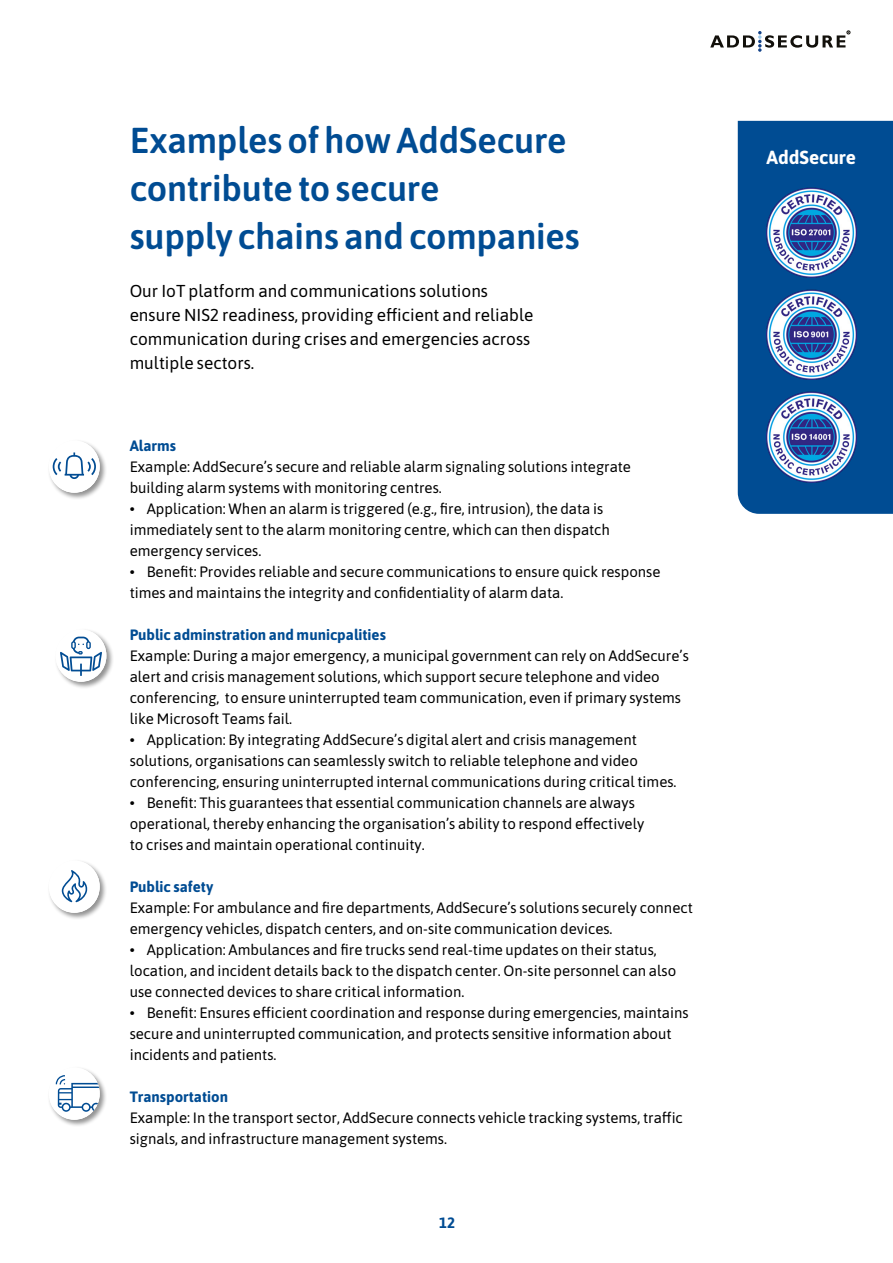
<style>
.page{position:relative;width:893px;height:1263px;background:#fff}
.page>*{position:absolute;margin:0;border:0;box-sizing:border-box;transform-origin:0 0}
.t1{font:600 36px/48px "Asap";letter-spacing:-.005em;color:#004c93}
.t2{font:700 18.9px "Asap";color:#fff}
.t3{font:17.25px/24px "Asap";color:#000}
.t4{font:15px/21px "Asap";color:#000}
.t5{font:700 15px "Asap";color:#004c93}
</style>
<div class="page">
<div style="left:47px;top:1066px;width:60px;height:61px;background:#000;opacity:.43"></div>
<svg style="left:49px;top:1067px;width:51px;height:53px"></svg>
<div style="left:47px;top:439px;width:60px;height:61px;background:#000;opacity:.43"></div>
<svg style="left:49px;top:440px;width:51px;height:53px"></svg>
<div style="left:47px;top:859px;width:60px;height:61px;background:#000;opacity:.43"></div>
<svg style="left:49px;top:860px;width:51px;height:53px"></svg>
<div style="left:54px;top:628px;width:60px;height:61px;background:#000;opacity:.43"></div>
<svg style="left:56px;top:629px;width:50px;height:53px"></svg>
<div style="left:738px;top:121px;width:155px;height:393px;background:#004c93"></div>
<img style="left:766px;top:391px;width:90px;height:91px">
<img style="left:766px;top:187px;width:90px;height:91px">
<img style="left:766px;top:289px;width:90px;height:91px">
<svg style="left:710px;top:31px;width:140px;height:21px"></svg>
<h1 class="t1" style="left:130px;top:114px;width:452px">Examples of how AddSecure contribute to secure<br>supply chains and companies</h1>
<p class="t3" style="left:130px;top:278px;width:405px">Our IoT platform and communications solutions ensure NIS2 readiness, providing efficient and reliable communication during crises and emergencies across multiple sectors.</p>
<p class="t5" style="left:130px;top:435px;width:48px">Alarms</p>
<p class="t4" style="left:130px;top:455px;width:503px">Example: AddSecure’s secure and reliable alarm signaling solutions integrate building alarm systems with monitoring centres.</p>
<p class="t4" style="left:130px;top:497px;width:482px">• Application: When an alarm is triggered (e.g., fire, intrusion), the data is immediately sent to the alarm monitoring centre, which can then dispatch emergency services.</p>
<p class="t4" style="left:130px;top:560px;width:532px">• Benefit: Provides reliable and secure communications to ensure quick response times and maintains the integrity and confidentiality of alarm data.</p>
<p class="t5" style="left:130px;top:624px;width:258px">Public adminstration and municpalities</p>
<p class="t4" style="left:130px;top:644px;width:561px">Example: During a major emergency, a municipal government can rely on AddSecure’s alert and crisis management solutions, which support secure telephone and video conferencing, to ensure uninterrupted team communication, even if primary systems like Microsoft Teams fail.</p>
<p class="t4" style="left:130px;top:728px;width:548px">• Application: By integrating AddSecure’s digital alert and crisis management solutions, organisations can seamlessly switch to reliable telephone and video conferencing, ensuring uninterrupted internal communications during critical times.</p>
<p class="t4" style="left:130px;top:791px;width:516px">• Benefit: This guarantees that essential communication channels are always operational, thereby enhancing the organisation’s ability to respond effectively to crises and maintain operational continuity.</p>
<p class="t5" style="left:130px;top:876px;width:85px">Public safety</p>
<p class="t4" style="left:130px;top:896px;width:565px">Example: For ambulance and fire departments, AddSecure’s solutions securely connect emergency vehicles, dispatch centers, and on-site communication devices.</p>
<p class="t4" style="left:130px;top:938px;width:548px">• Application: Ambulances and fire trucks send real-time updates on their status, location, and incident details back to the dispatch center. On-site personnel can also use connected devices to share critical information.</p>
<p class="t4" style="left:130px;top:1001px;width:560px">• Benefit: Ensures efficient coordination and response during emergencies, maintains secure and uninterrupted communication, and protects sensitive information about incidents and patients.</p>
<p class="t5" style="left:130px;top:1086px;width:100px">Transportation</p>
<p class="t4" style="left:130px;top:1106px;width:555px">Example: In the transport sector, AddSecure connects vehicle tracking systems, traffic signals, and infrastructure management systems.</p>
<p class="t5" style="left:439px;top:1212px;width:18px">12</p>
<p class="t2" style="left:766px;top:144px;width:91px">AddSecure</p>
</div>
